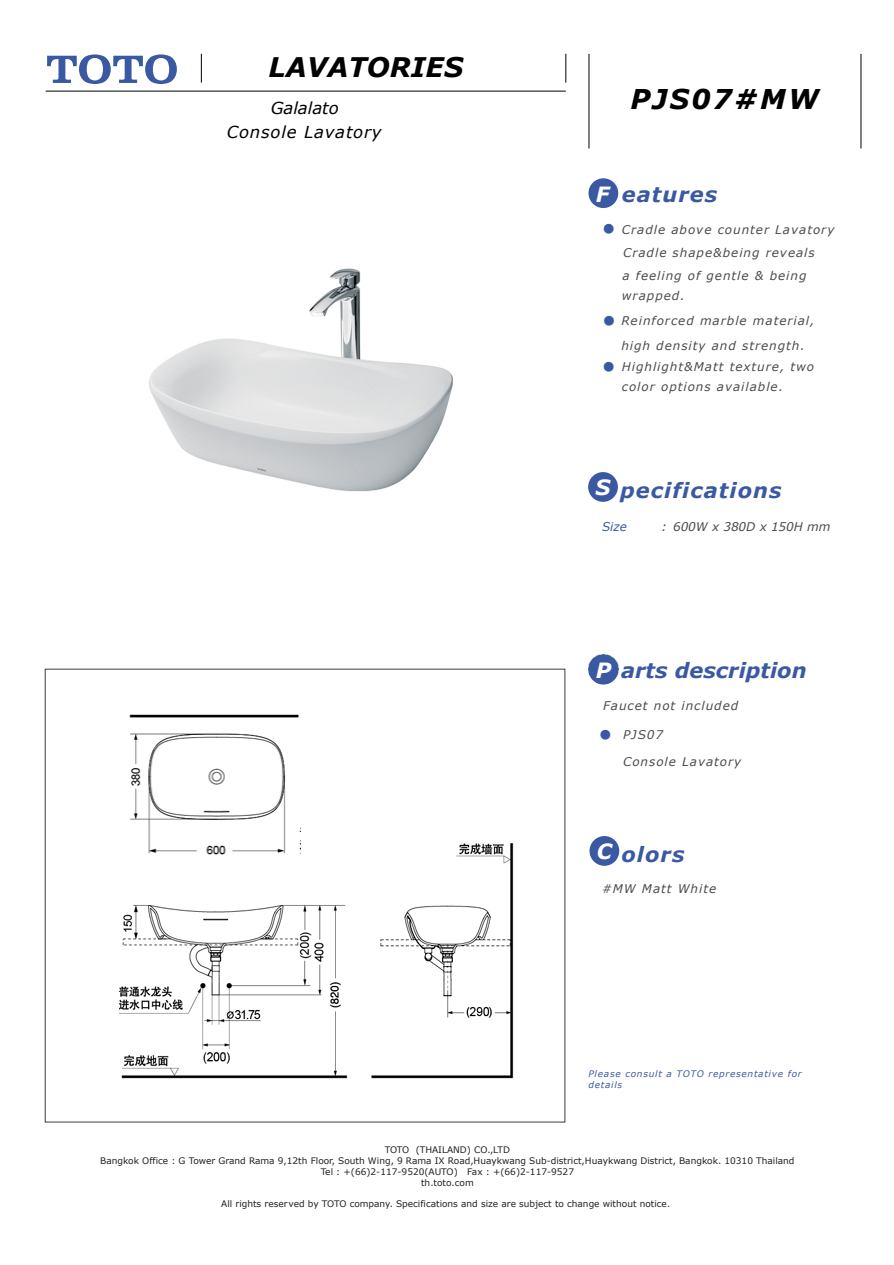
<style>
.page{position:relative;width:894px;height:1265px;background:#fff}
.page>*{position:absolute;margin:0;border:0;box-sizing:border-box;transform-origin:0 0}
.t1{font:italic 700 27.15px "Verdana";letter-spacing:.08em;color:#000}
.t2{font:italic 700 27px "Verdana";color:#000}
.t3{font:italic 700 21px "Verdana";letter-spacing:.05em;color:#3b59a2}
.t4{font:italic 700 21px "Verdana";color:#3b59a2}
.t5{font:italic 16.5px "Verdana";letter-spacing:.05em;color:#000}
.t6{font:italic 16.5px "Verdana";color:#000}
.t7{font:italic 12px/24.8px "Verdana";letter-spacing:.08em;color:#4e4b4a}
.t8{font:italic 12px "Verdana";color:#4e4b4a}
.t9{font:italic 12px "Verdana";color:#3b59a2}
.t10{font:12px "MS Gothic";color:#3b59a2}
.t11{font:9px/10.8px "Verdana";color:#231f20;text-align:center}
.t12{font:italic 9px/10.8px "Verdana";letter-spacing:.08em;color:#3b59a2}
.s1{color:#fff}
</style>
<div class="page">
<hr style="left:589px;top:54px;width:1px;height:94px;background:#000">
<hr style="left:861px;top:54px;width:1px;height:94px;background:#000">
<hr style="left:46px;top:91px;width:520px;height:1px;background:#000">
<svg style="left:201px;top:54px;width:1px;height:29px"></svg>
<svg style="left:566px;top:54px;width:1px;height:29px"></svg>
<svg style="left:47px;top:54px;width:130px;height:30px"></svg>
<div style="left:590px;top:836px;width:29px;height:29px;background:#3b59a2;border-radius:50%"></div>
<div style="left:588px;top:178px;width:30px;height:30px;background:#3b59a2;border-radius:50%"></div>
<div style="left:588px;top:472px;width:30px;height:30px;background:#3b59a2;border-radius:50%"></div>
<img style="left:589px;top:654px;width:29px;height:30px">
<div style="left:589px;top:655px;width:29px;height:29px;background:#3b59a2;border-radius:50%"></div>
<img style="left:120px;top:840px;width:394px;height:239px">
<img style="left:120px;top:714px;width:180px;height:155px">
<img style="left:149px;top:268px;width:304px;height:224px">
<h2 class="t2" style="left:269px;top:48px;width:196px">LAVATORIES</h2>
<h3 class="t6" style="left:271px;top:97px;width:70px">Galalato</h3>
<h3 class="t5" style="left:227px;top:121px;width:156px">Console Lavatory</h3>
<h1 class="t1" style="left:631px;top:80px;width:190px">PJS07#MW</h1>
<h3 class="t3" style="left:596px;top:179px;width:123px"><span class="s1">F</span> eatures</h3>
<h3 class="t10" style="left:603px;top:223px;width:13px">●</h3>
<h3 class="t7" style="left:622px;top:218px;width:214px;line-height:22.8px">Cradle above counter Lavatory<br>Cradle shape&amp;being reveals<br>a feeling of gentle &amp; being</h3>
<h3 class="t7" style="left:621px;top:283px;width:195px">wrapped.<br>Reinforced marble material, high density and strength.</h3>
<h3 class="t7" style="left:622px;top:356px;width:194px;line-height:20.5px">Highlight&amp;Matt texture, two color options available.</h3>
<h3 class="t10" style="left:603px;top:315px;width:13px">●</h3>
<h3 class="t10" style="left:603px;top:360px;width:13px">●</h3>
<h3 class="t3" style="left:595px;top:475px;width:188px"><span class="s1">S</span> pecifications</h3>
<h3 class="t9" style="left:602px;top:518px;width:26px">Size</h3>
<h3 class="t8" style="left:661px;top:518px;width:171px">: 600W x 380D x 150H mm</h3>
<h3 class="t4" style="left:596px;top:655px;width:212px"><span class="s1">P</span> arts description</h3>
<h3 class="t7" style="left:603px;top:693px;width:137px">Faucet not included</h3>
<h3 class="t7" style="left:623px;top:722px;width:42px">PJS07</h3>
<h3 class="t7" style="left:623px;top:749px;width:120px">Console Lavatory</h3>
<h3 class="t10" style="left:600px;top:729px;width:13px">●</h3>
<h3 class="t3" style="left:597px;top:839px;width:89px"><span class="s1">C</span> olors</h3>
<h3 class="t7" style="left:602px;top:875px;width:116px">#MW Matt White</h3>
<p class="t12" style="left:588px;top:1068px;width:215px">Please consult a TOTO representative for details</p>
<p class="t11" style="left:100px;top:1144px;width:696px">TOTO (THAILAND) CO.,LTD<br>Bangkok Office : G Tower Grand Rama 9,12th Floor, South Wing, 9 Rama IX Road,Huaykwang Sub-district,Huaykwang District, Bangkok. 10310 Thailand Tel : +(66)2-117-9520(AUTO) Fax : +(66)2-117-9527<br>th.toto.com</p>
<p class="t11" style="left:221px;top:1198px;width:451px">All rights reserved by TOTO company. Specifications and size are subject to change without notice.</p>
</div>
